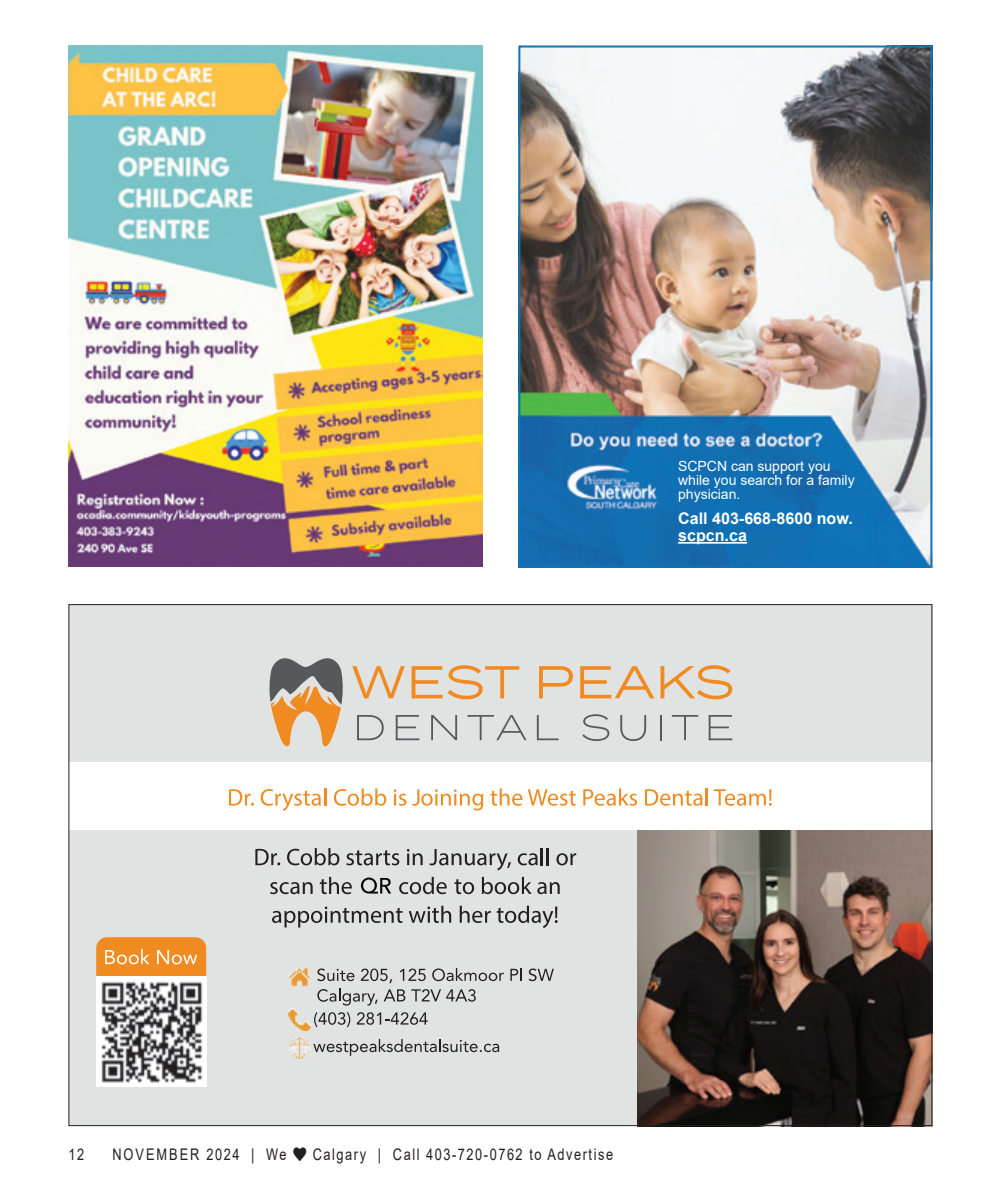
<style>
.page{position:relative;width:990px;height:1188px;background:#fff}
.page>*{position:absolute;margin:0;border:0;box-sizing:border-box;transform-origin:0 0}
.t1{font:16px "Arial";letter-spacing:.12em;color:#231f20;scale:.8 1}
.t2{font:700 16px "Arial";color:#fff}
.t3{font:16px "Arial";letter-spacing:.155em;color:#231f20;scale:.8 1}
.t4{font:14px/14px "Arial";color:#fff}
</style>
<div class="page">
<img style="left:68px;top:46px;width:414px;height:521px">
<img style="left:521px;top:49px;width:408px;height:516px">
<hr style="left:678px;top:542px;width:69px;height:2px;background:#fff">
<div style="left:518px;top:46px;width:414px;height:522px;border:2px solid #1074b7"></div>
<div style="left:69px;top:604px;width:863px;height:522px;background:#e1e2e2"></div>
<svg style="left:352px;top:666px;width:53px;height:32px"></svg>
<svg style="left:412px;top:665px;width:107px;height:34px"></svg>
<svg style="left:539px;top:666px;width:34px;height:32px"></svg>
<svg style="left:580px;top:666px;width:74px;height:32px"></svg>
<svg style="left:661px;top:665px;width:71px;height:34px"></svg>
<svg style="left:357px;top:715px;width:27px;height:25px"></svg>
<svg style="left:396px;top:715px;width:23px;height:25px"></svg>
<svg style="left:431px;top:715px;width:26px;height:25px"></svg>
<svg style="left:467px;top:715px;width:60px;height:25px"></svg>
<svg style="left:537px;top:715px;width:22px;height:25px"></svg>
<svg style="left:582px;top:714px;width:27px;height:27px"></svg>
<svg style="left:620px;top:715px;width:26px;height:26px"></svg>
<svg style="left:660px;top:715px;width:1px;height:25px"></svg>
<svg style="left:672px;top:715px;width:26px;height:25px"></svg>
<svg style="left:709px;top:715px;width:23px;height:25px"></svg>
<svg style="left:269px;top:658px;width:74px;height:89px"></svg>
<div style="left:68px;top:762px;width:864px;height:68px;background:#fff"></div>
<svg style="left:317px;top:968px;width:37px;height:13px"></svg>
<svg style="left:361px;top:969px;width:31px;height:14px"></svg>
<svg style="left:400px;top:969px;width:26px;height:12px"></svg>
<svg style="left:432px;top:968px;width:72px;height:13px"></svg>
<svg style="left:510px;top:968px;width:12px;height:13px"></svg>
<svg style="left:529px;top:968px;width:25px;height:13px"></svg>
<svg style="left:317px;top:989px;width:61px;height:17px"></svg>
<svg style="left:384px;top:989px;width:21px;height:12px"></svg>
<svg style="left:411px;top:989px;width:65px;height:13px"></svg>
<img style="left:288px;top:968px;width:22px;height:19px">
<svg style="left:314px;top:1012px;width:36px;height:15px"></svg>
<svg style="left:357px;top:1012px;width:71px;height:13px"></svg>
<img style="left:288px;top:1009px;width:22px;height:22px">
<svg style="left:313px;top:1039px;width:186px;height:17px"></svg>
<img style="left:289px;top:1037px;width:21px;height:22px">
<img style="left:96px;top:979px;width:110px;height:108px">
<svg style="left:96px;top:937px;width:110px;height:42px;background:#f19d45"></svg>
<svg style="left:229px;top:789px;width:25px;height:17px"></svg>
<svg style="left:261px;top:788px;width:65px;height:23px"></svg>
<svg style="left:334px;top:788px;width:52px;height:18px"></svg>
<svg style="left:394px;top:789px;width:12px;height:17px"></svg>
<svg style="left:490px;top:788px;width:32px;height:18px"></svg>
<svg style="left:528px;top:789px;width:48px;height:17px"></svg>
<svg style="left:583px;top:788px;width:54px;height:18px"></svg>
<svg style="left:645px;top:788px;width:63px;height:18px"></svg>
<svg style="left:714px;top:789px;width:58px;height:17px"></svg>
<svg style="left:412px;top:789px;width:71px;height:22px"></svg>
<img style="left:637px;top:831px;width:293px;height:293px">
<svg style="left:255px;top:849px;width:25px;height:16px"></svg>
<svg style="left:287px;top:848px;width:52px;height:17px"></svg>
<svg style="left:346px;top:850px;width:53px;height:15px"></svg>
<svg style="left:407px;top:849px;width:16px;height:16px"></svg>
<svg style="left:430px;top:849px;width:81px;height:21px"></svg>
<svg style="left:518px;top:848px;width:31px;height:17px"></svg>
<svg style="left:556px;top:853px;width:20px;height:12px"></svg>
<svg style="left:270px;top:882px;width:43px;height:12px"></svg>
<svg style="left:320px;top:877px;width:32px;height:17px"></svg>
<svg style="left:399px;top:877px;width:48px;height:17px"></svg>
<svg style="left:455px;top:879px;width:19px;height:15px"></svg>
<svg style="left:482px;top:877px;width:78px;height:17px"></svg>
<svg style="left:272px;top:907px;width:131px;height:20px"></svg>
<svg style="left:409px;top:906px;width:42px;height:17px"></svg>
<svg style="left:460px;top:906px;width:31px;height:17px"></svg>
<svg style="left:497px;top:906px;width:61px;height:22px"></svg>
<svg style="left:361px;top:878px;width:30px;height:16px"></svg>
<p class="t4" style="left:678px;top:459px;width:178px">SCPCN can support you while you search for a family physician.</p>
<p class="t2" style="left:678px;top:524px;width:70px">scpcn.ca</p>
<p class="t2" style="left:678px;top:507px;width:176px">Call 403-668-8600 now.</p>
<p class="t1" style="left:68px;top:1143px;width:21px">12</p>
<p class="t3" style="left:112px;top:1143px;width:219px">NOVEMBER 2024 | We</p>
<p class="t1" style="left:313px;top:1143px;width:377px">Calgary | Call 403-720-0762 to Advertise</p>
</div>
